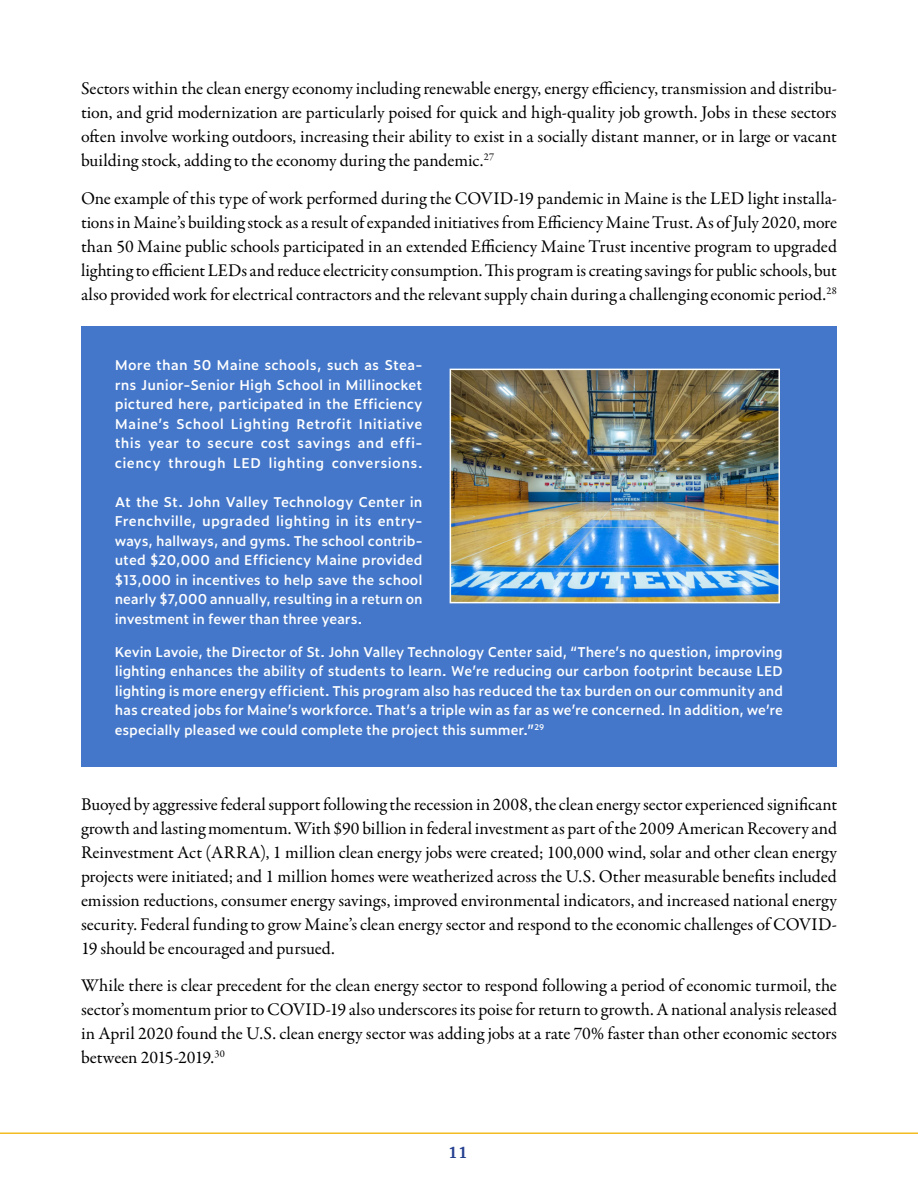
<style>
.page{position:relative;width:918px;height:1188px;background:#fff}
.page>*{position:absolute;margin:0;border:0;box-sizing:border-box;transform-origin:0 0}
.t1{font:18px/24px "Garamond Premr Pro";letter-spacing:-.005em;color:#000;text-align:justify}
.t2{font:700 15px "Merriweather";color:#25408f}
.t3{font:600 13.5px/19.5px "Zeitung Micro Pro";color:#fff;text-align:justify}
</style>
<div class="page">
<hr style="left:0;top:1132px;width:918px;height:2px;background:#f5bc21">
<div style="left:81px;top:326px;width:756px;height:441px;background:#4477c9"></div>
<img style="left:453px;top:372px;width:324px;height:228px">
<div style="left:450px;top:369px;width:330px;height:234px;border:2px solid #fff"></div>
<p class="t1" style="left:81px;top:77px;width:758px">Sectors within the clean energy economy including renewable energy, energy efficiency, transmission and distribu&shy;tion, and grid modernization are particularly poised for quick and high-quality job growth. Jobs in these sectors often involve working outdoors, increasing their ability to exist in a socially distant manner, or in large or vacant building stock, adding to the economy during the pandemic.<sup>27</sup></p>
<p class="t1" style="left:81px;top:186px;width:758px">One example of this type of work performed during the COVID-19 pandemic in Maine is the LED light installa&shy;tions in Maine’s building stock as a result of expanded initiatives from Efficiency Maine Trust. As of July 2020, more than 50 Maine public schools participated in an extended Efficiency Maine Trust incentive program to upgraded lighting to efficient LEDs and reduce electricity consumption. This program is creating savings for public schools, but also provided work for electrical contractors and the relevant supply chain during a challenging economic period.<sup>28</sup></p>
<p class="t3" style="left:115px;top:355px;width:309px">More than 50 Maine schools, such as Stea&shy;rns Junior-Senior High School in Millinocket pictured here, participated in the Efficiency Maine’s School Lighting Retrofit Initiative this year to secure cost savings and effi&shy;ciency through LED lighting conversions.</p>
<p class="t3" style="left:115px;top:491px;width:309px">At the St. John Valley Technology Center in Frenchville, upgraded lighting in its entry&shy;ways, hallways, and gyms. The school contrib&shy;uted $20,000 and Efficiency Maine provided $13,000 in incentives to help save the school nearly $7,000 annually, resulting in a return on investment in fewer than three years.</p>
<p class="t3" style="left:115px;top:641px;width:670px">Kevin Lavoie, the Director of St. John Valley Technology Center said, “There’s no question, improving lighting enhances the ability of students to learn. We’re reducing our carbon footprint because LED lighting is more energy efficient. This program also has reduced the tax burden on our community and has created jobs for Maine’s workforce. That’s a triple win as far as we’re concerned. In addition, we’re especially pleased we could complete the project this summer.”<sup>29</sup></p>
<p class="t1" style="left:81px;top:792px;width:758px">Buoyed by aggressive federal support following the recession in 2008, the clean energy sector experienced significant growth and lasting momentum. With $90 billion in federal investment as part of the 2009 American Recovery and Reinvestment Act (ARRA), 1 million clean energy jobs were created; 100,000 wind, solar and other clean energy projects were initiated; and 1 million homes were weatherized across the U.S. Other measurable benefits included emission reductions, consumer energy savings, improved environmental indicators, and increased national energy security. Federal funding to grow Maine’s clean energy sector and respond to the economic challenges of COVID-19 should be encouraged and pursued.</p>
<p class="t1" style="left:81px;top:974px;width:758px">While there is clear precedent for the clean energy sector to respond following a period of economic turmoil, the sector’s momentum prior to COVID-19 also underscores its poise for return to growth. A national analysis released in April 2020 found the U.S. clean energy sector was adding jobs at a rate 70% faster than other economic sectors between 2015-2019.<sup>30</sup></p>
<p class="t2" style="left:450px;top:1142px;width:18px">11</p>
</div>
